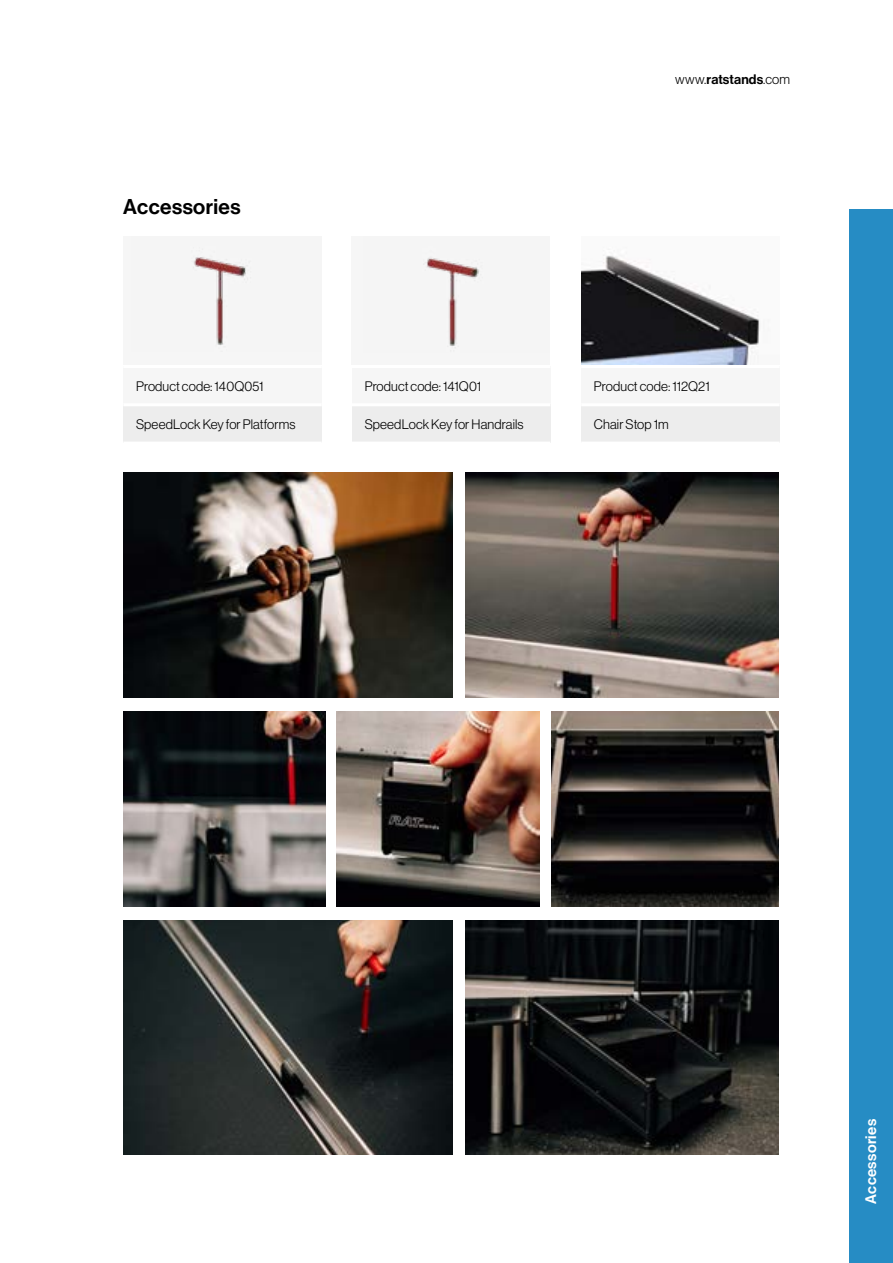
<style>
.page{position:relative;width:893px;height:1263px;background:#fff}
.page>*{position:absolute;margin:0;border:0;box-sizing:border-box;transform-origin:0 0}
.t1{font:21px "N Haas Grotesk DS Pro 65 Md";letter-spacing:.02em;color:#000}
.t2{font:15px "N Haas Grotesk DS Pro 65 Md";letter-spacing:.025em;color:#fff}
.t3{font:13.5px "N Haas Grotesk DS Pro 45 Lt";letter-spacing:.01em;color:#000}
.t4{font:13.5px "N Haas Grotesk DS Pro 65 Md";letter-spacing:.005em;color:#000}
.s1{font-family:"N Haas Grotesk DS Pro 45 Lt"}
</style>
<div class="page">
<div style="left:850px;top:210px;width:43px;height:1053px;background:#268cc4"></div>
<div style="left:123px;top:237px;width:198px;height:128px;background:#f6f6f6"></div>
<img style="left:194px;top:257px;width:52px;height:88px">
<img style="left:123px;top:472px;width:330px;height:226px">
<img style="left:123px;top:920px;width:330px;height:234px">
<img style="left:123px;top:711px;width:202px;height:196px">
<img style="left:337px;top:711px;width:202px;height:196px">
<img style="left:551px;top:711px;width:228px;height:196px">
<img style="left:466px;top:472px;width:313px;height:226px">
<img style="left:466px;top:920px;width:313px;height:234px">
<div style="left:352px;top:237px;width:198px;height:128px;background:#f6f6f6"></div>
<img style="left:426px;top:258px;width:53px;height:88px">
<img style="left:581px;top:249px;width:179px;height:116px">
<div style="left:123px;top:366px;width:199px;height:39px;background:#f6f6f6"></div>
<div style="left:123px;top:405px;width:199px;height:38px;background:#ededed"></div>
<hr style="left:123px;top:365px;width:199px;height:3px;background:#fff">
<hr style="left:123px;top:403px;width:199px;height:3px;background:#fff">
<hr style="left:123px;top:442px;width:199px;height:3px;background:#fff">
<div style="left:352px;top:366px;width:198px;height:39px;background:#f6f6f6"></div>
<div style="left:352px;top:405px;width:198px;height:38px;background:#ededed"></div>
<hr style="left:352px;top:365px;width:198px;height:3px;background:#fff">
<hr style="left:352px;top:403px;width:198px;height:3px;background:#fff">
<hr style="left:352px;top:442px;width:198px;height:3px;background:#fff">
<div style="left:581px;top:366px;width:199px;height:39px;background:#f6f6f6"></div>
<div style="left:581px;top:405px;width:199px;height:38px;background:#ededed"></div>
<hr style="left:581px;top:365px;width:199px;height:3px;background:#fff">
<hr style="left:581px;top:403px;width:199px;height:3px;background:#fff">
<hr style="left:581px;top:442px;width:199px;height:3px;background:#fff">
<h1 class="t1" style="left:123px;top:194px;width:119px">Accessories</h1>
<p class="t3" style="left:136px;top:378px;width:129px">Product code: 140Q051</p>
<p class="t3" style="left:136px;top:417px;width:161px">SpeedLock Key for Platforms</p>
<p class="t3" style="left:365px;top:378px;width:118px">Product code: 141Q01</p>
<p class="t3" style="left:365px;top:417px;width:160px">SpeedLock Key for Handrails</p>
<p class="t4" style="left:675px;top:72px;width:117px"><span class="s1">www.</span>ratstands<span class="s1">.com</span></p>
<p class="t3" style="left:594px;top:378px;width:117px">Product code: 112Q21</p>
<p class="t3" style="left:594px;top:417px;width:76px">Chair Stop 1m</p>
<p class="t2" style="left:862px;top:1204px;width:86px;rotate:-90deg">Accessories</p>
</div>
